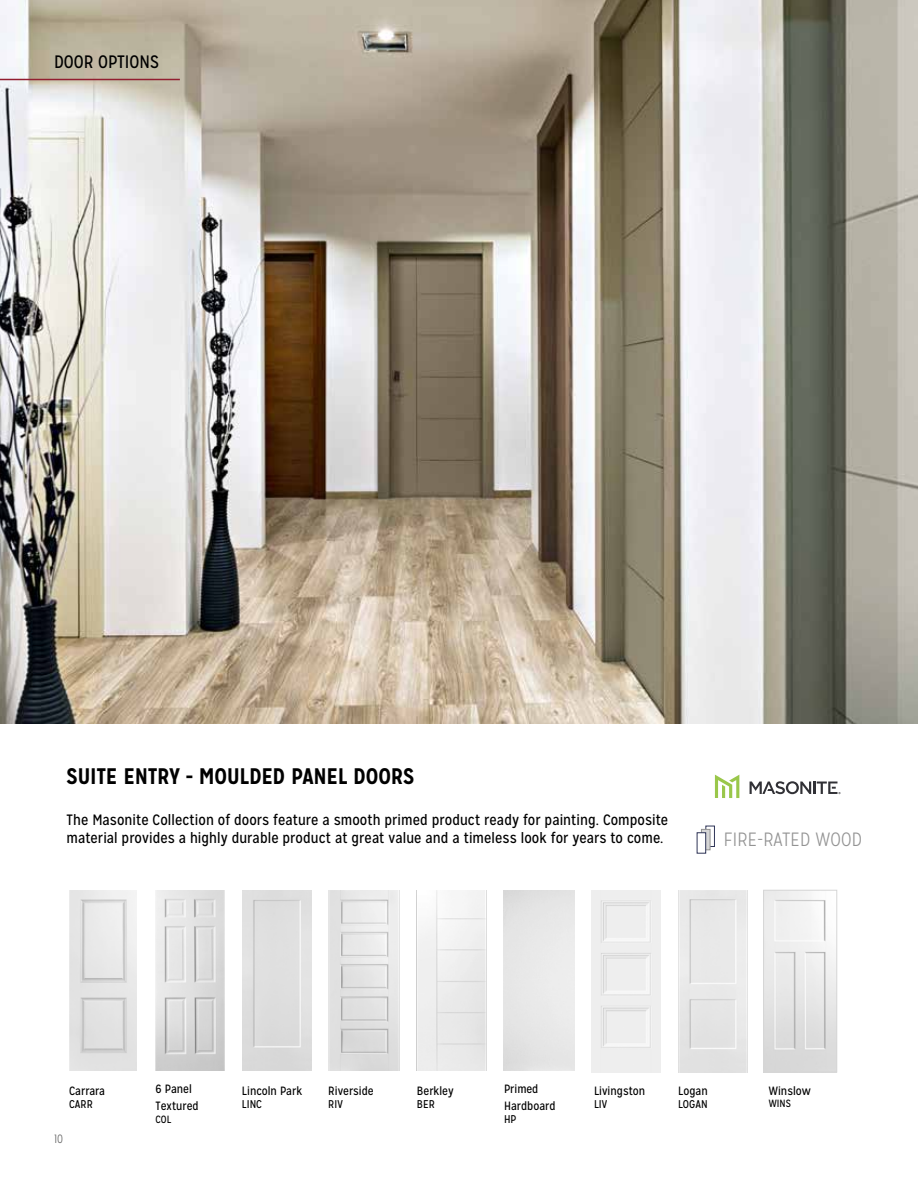
<style>
.page{position:relative;width:918px;height:1188px;background:#fff}
.page>*{position:absolute;margin:0;border:0;box-sizing:border-box;transform-origin:0 0}
.t1{font:700 22.5px "Mission Gothic";letter-spacing:-.015em;color:#000}
.t2{font:300 19.2px "Mission Gothic";letter-spacing:.01em;color:#939393}
.t3{font:18px "Mission Gothic";color:#000}
.t4{font:15px/18px "Mission Gothic";color:#000}
.t5{font:12px/16.5px "Mission Gothic";color:#000}
.t6{font:300 12px "Mission Gothic";color:#636363}
.t7{font:11.25px "Mission Gothic";color:#000}
.t8{font:10.5px "Mission Gothic";color:#000}
</style>
<div class="page">
<img style="left:69px;top:890px;width:67px;height:180px">
<img style="left:156px;top:890px;width:68px;height:180px">
<div style="left:243px;top:890px;width:68px;height:180px;background:#dfdfdf"></div>
<img style="left:329px;top:890px;width:71px;height:180px">
<img style="left:417px;top:890px;width:69px;height:180px">
<svg style="left:705px;top:826px;width:10px;height:21px"></svg>
<svg style="left:701px;top:829px;width:9px;height:21px"></svg>
<div style="left:697px;top:832px;width:9px;height:22px;background:#fff;border:1px solid #2f3557"></div>
<img style="left:0;top:0;width:917px;height:724px">
<hr style="left:0;top:79px;width:180px;height:1px;background:#921e30">
<svg style="left:715px;top:775px;width:24px;height:23px"></svg>
<svg style="left:750px;top:781px;width:91px;height:13px"></svg>
<img style="left:591px;top:890px;width:69px;height:183px">
<img style="left:678px;top:890px;width:70px;height:183px">
<img style="left:765px;top:892px;width:70px;height:178px">
<div style="left:763px;top:890px;width:74px;height:182px;border:1px solid #d6d6d6"></div>
<p class="t3" style="left:54px;top:51px;width:107px">DOOR OPTIONS</p>
<h1 class="t1" style="left:67px;top:762px;width:349px">SUITE ENTRY - MOULDED PANEL DOORS</h1>
<p class="t4" style="left:67px;top:811px;width:603px">The Masonite Collection of doors feature a smooth primed product ready for painting. Composite material provides a highly durable product at great value and a timeless look for years to come.</p>
<p class="t2" style="left:724px;top:828px;width:140px">FIRE-RATED WOOD</p>
<p class="t5" style="left:69px;top:1082px;width:38px">Carrara</p>
<p class="t7" style="left:69px;top:1098px;width:25px">CARR</p>
<p class="t6" style="left:54px;top:1132px;width:11px">10</p>
<p class="t5" style="left:156px;top:1081px;width:45px">6 Panel<br>Textured</p>
<p class="t8" style="left:156px;top:1113px;width:17px">COL</p>
<p class="t5" style="left:242px;top:1082px;width:62px">Lincoln Park</p>
<p class="t7" style="left:242px;top:1098px;width:22px">LINC</p>
<p class="t5" style="left:328px;top:1082px;width:47px">Riverside</p>
<p class="t7" style="left:328px;top:1098px;width:16px">RIV</p>
<p class="t5" style="left:417px;top:1082px;width:38px">Berkley</p>
<p class="t7" style="left:417px;top:1098px;width:20px">BER</p>
<p class="t5" style="left:504px;top:1081px;width:53px">Primed<br>Hardboard</p>
<p class="t7" style="left:504px;top:1113px;width:14px">HP</p>
<p class="t5" style="left:594px;top:1082px;width:53px">Livingston</p>
<p class="t7" style="left:594px;top:1098px;width:15px">LIV</p>
<p class="t5" style="left:678px;top:1082px;width:31px">Logan</p>
<p class="t7" style="left:678px;top:1098px;width:31px">LOGAN</p>
<p class="t5" style="left:769px;top:1082px;width:43px">Winslow</p>
<p class="t8" style="left:769px;top:1097px;width:24px">WINS</p>
</div>
